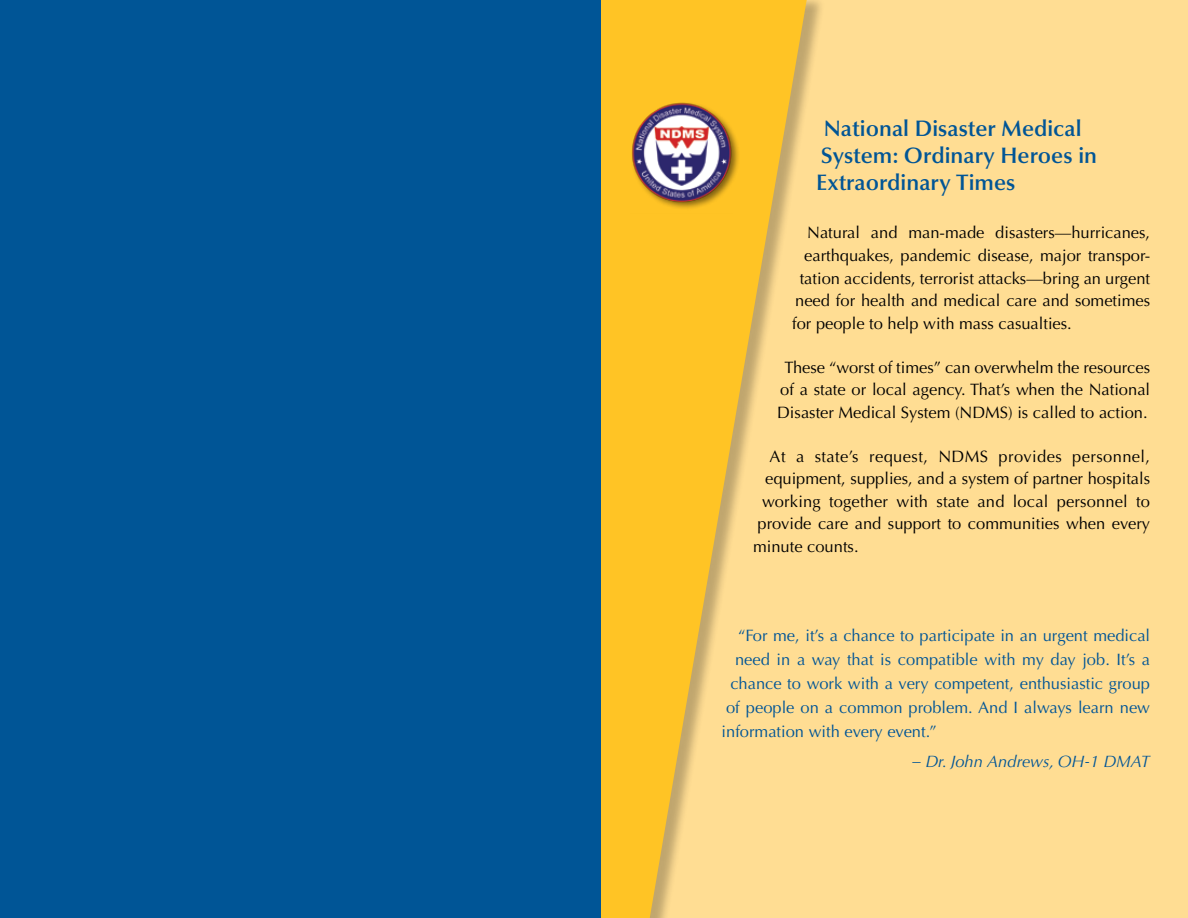
<style>
.page{position:relative;width:1188px;height:918px;background:#fff}
.page>*{position:absolute;margin:0;border:0;box-sizing:border-box;transform-origin:0 0}
.t1{font:600 22.5px/27px "Optima LT Std";color:#005596}
.t2{font:16.5px/22.5px "Optima LT Std";color:#000;text-align:center}
.t3{font:16.5px "Optima LT Std";color:#005596}
.t4{font:16.5px "Optima LT Std";letter-spacing:.025em;color:#000}
.t5{font:italic 16.5px "Optima LT Std";color:#005596}
</style>
<div class="page">
<div style="left:594px;top:0;width:594px;height:918px;background:#ffdd93"></div>
<svg style="left:601px;top:0;width:206px;height:918px;fill:#ffc425"></svg>
<div style="left:628px;top:101px;width:121px;height:132px;background:#ffc425"></div>
<img style="left:631px;top:100px;width:103px;height:109px">
<div style="left:0;top:0;width:601px;height:918px;background:#005596"></div>
<h1 class="t1" style="left:816px;top:116px;width:282px;text-indent:7px">National Disaster Medical<br>System: Ordinary Heroes in<br>Extraordinary Times</h1>
<p class="t2" style="left:807px;top:222px;width:345px">Natural and man-made disasters—hurricanes,</p>
<p class="t2" style="left:804px;top:244px;width:348px">earthquakes, pandemic disease, major transpor-</p>
<p class="t2" style="left:800px;top:267px;width:352px">tation accidents, terrorist attacks—bring an urgent</p>
<p class="t2" style="left:795px;top:289px;width:357px">need for health and medical care and sometimes</p>
<p class="t2" style="left:792px;top:312px;width:281px">for people to help with mass casualties.</p>
<p class="t2" style="left:777px;top:356px;width:375px">These “worst of times” can overwhelm the resources of a state or local agency. That’s when the N ational<br>Disaster Medical System (N DMS) is called to action.</p>
<p class="t4" style="left:770px;top:447px;width:382px">At a state’s request, N DMS provides personnel,</p>
<p class="t2" style="left:765px;top:468px;width:387px">equipment, supplies, and a system of partner hospitals</p>
<p class="t2" style="left:762px;top:490px;width:389px">working together with state and local personnel to</p>
<p class="t2" style="left:758px;top:513px;width:394px">provide care and support to communities when every</p>
<p class="t2" style="left:753px;top:535px;width:107px">minute counts.</p>
<p class="t3" style="left:738px;top:626px;width:414px">“For me, it’s a chance to participate in an urgent medical</p>
<p class="t3" style="left:735px;top:650px;width:417px">need in a way that is compatible with my day job. It’s a</p>
<p class="t3" style="left:731px;top:674px;width:421px">chance to work with a very competent, enthusiastic group</p>
<p class="t3" style="left:726px;top:698px;width:425px">of people on a common problem. And I always learn new</p>
<p class="t3" style="left:722px;top:722px;width:217px">information with every event.”</p>
<p class="t5" style="left:913px;top:752px;width:239px">– Dr. John Andrews, OH-1 DMAT</p>
</div>
